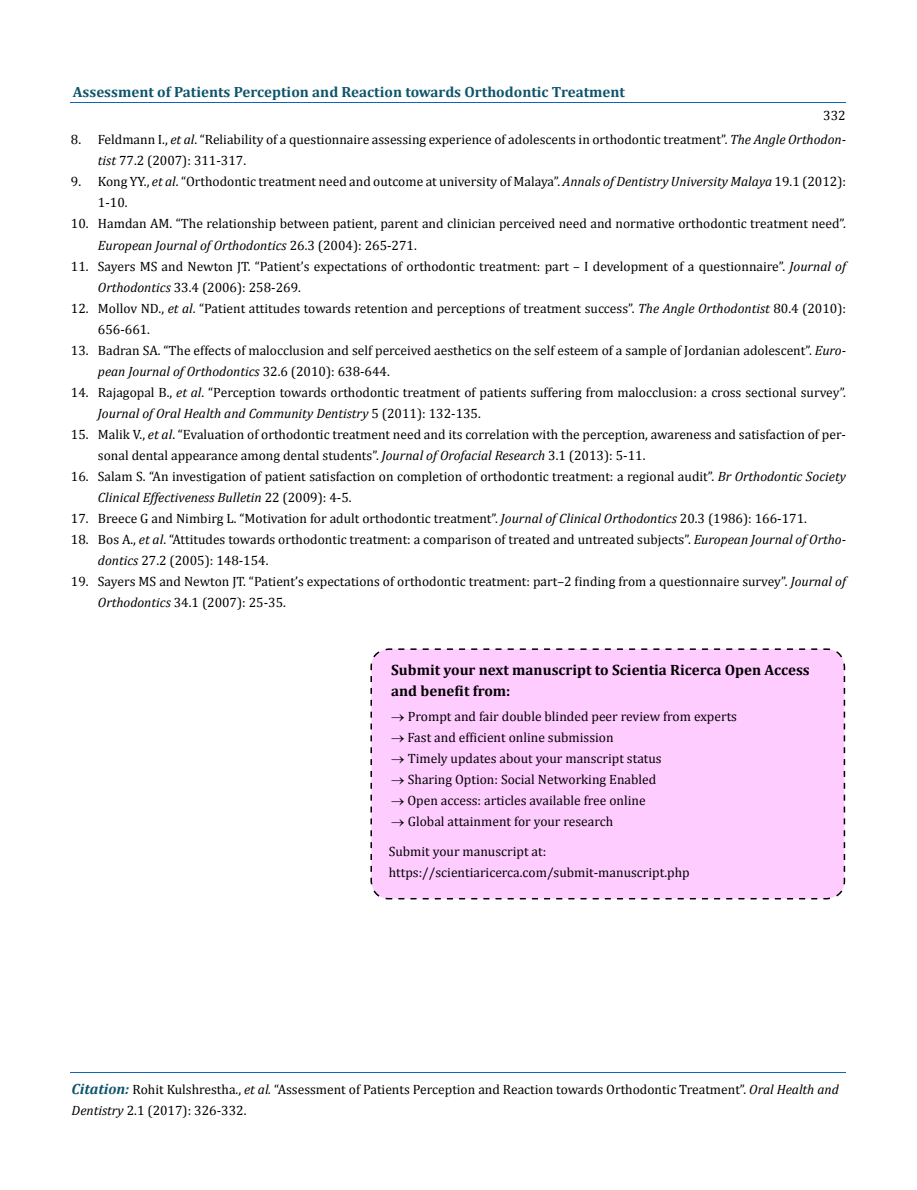
<style>
.page{position:relative;width:917px;height:1190px;background:#fff}
.page>*{position:absolute;margin:0;border:0;box-sizing:border-box;transform-origin:0 0}
.t1{font:700 15px/21px "Cambria";color:#000}
.t2{font:700 14.85px "Cambria";color:#0e546a}
.t3{font:13.5px/21px "Cambria";color:#000}
.s1{font-style:italic}
.s2{font-weight:700;font-style:italic;font-size:14.85px;color:#0e546a}
</style>
<div class="page">
<hr style="left:71px;top:1072px;width:775px;height:1px;background:#0d66b1">
<hr style="left:71px;top:103px;width:775px;height:1px;background:#0d66b1">
<div style="left:370px;top:648px;width:475px;height:252px;background:#fcf"></div>
<p class="t2" style="left:73px;top:83px;width:554px">Assessment of Patients Perception and Reaction towards Orthodontic Treatment</p>
<p class="t3" style="left:823px;top:105px;width:24px">332</p>
<p class="t3" style="left:98px;top:129px;width:749px;text-indent:-27px">8. Feldmann I., <span class="s1">et al</span>. “Reliability of a questionnaire assessing experience of adolescents in orthodontic treatment”. <span class="s1">The Angle Orthodon&shy;tist</span> 77.2 (2007): 311-317.</p>
<p class="t3" style="left:98px;top:171px;width:749px;text-indent:-27px">9. Kong YY., <span class="s1">et al</span>. “Orthodontic treatment need and outcome at university of Malaya”. <span class="s1">Annals of Dentistry University Malaya</span> 19.1 (2012):<br>1-10.</p>
<p class="t3" style="left:98px;top:213px;width:749px;text-indent:-27px">10. Hamdan AM. “The relationship between patient, parent and clinician perceived need and normative orthodontic treatment need”.<br><span class="s1">European Journal of Orthodontics</span> 26.3 (2004): 265-271.</p>
<p class="t3" style="left:98px;top:255px;width:749px;text-indent:-27px">11. Sayers MS and Newton JT. “Patient’s expectations of orthodontic treatment: part – I development of a questionnaire”. <span class="s1">Journal of<br>Orthodontics</span> 33.4 (2006): 258-269.</p>
<p class="t3" style="left:98px;top:297px;width:749px;text-indent:-27px">12. Mollov ND., <span class="s1">et al</span>. “Patient attitudes towards retention and perceptions of treatment success”. <span class="s1">The Angle Orthodontist</span> 80.4 (2010):<br>656-661.</p>
<p class="t3" style="left:98px;top:339px;width:749px;text-indent:-27px">13. Badran SA. “The effects of malocclusion and self perceived aesthetics on the self esteem of a sample of Jordanian adolescent”. <span class="s1">Euro&shy;pean Journal of Orthodontics</span> 32.6 (2010): 638-644.</p>
<p class="t3" style="left:98px;top:381px;width:749px;text-indent:-27px">14. Rajagopal B., <span class="s1">et al</span>. “Perception towards orthodontic treatment of patients suffering from malocclusion: a cross sectional survey”.<br><span class="s1">Journal of Oral Health and Community Dentistry</span> 5 (2011): 132-135.</p>
<p class="t3" style="left:98px;top:423px;width:749px;text-indent:-27px">15. Malik V., <span class="s1">et al</span>. “Evaluation of orthodontic treatment need and its correlation with the perception, awareness and satisfaction of per&shy;sonal dental appearance among dental students”. <span class="s1">Journal of Orofacial Research</span> 3.1 (2013): 5-11.</p>
<p class="t3" style="left:98px;top:465px;width:749px;text-indent:-27px">16. Salam S. “An investigation of patient satisfaction on completion of orthodontic treatment: a regional audit”. <span class="s1">Br Orthodontic Society<br>Clinical Effectiveness Bulletin</span> 22 (2009): 4-5.</p>
<p class="t3" style="left:71px;top:507px;width:737px">17. Breece G and Nimbirg L. “Motivation for adult orthodontic treatment”. <span class="s1">Journal of Clinical Orthodontics</span> 20.3 (1986): 166-171.</p>
<p class="t3" style="left:98px;top:528px;width:749px;text-indent:-27px">18. Bos A., <span class="s1">et al</span>. “Attitudes towards orthodontic treatment: a comparison of treated and untreated subjects”. <span class="s1">European Journal of Ortho&shy;dontics</span> 27.2 (2005): 148-154.</p>
<p class="t3" style="left:98px;top:570px;width:749px;text-indent:-27px">19. Sayers MS and Newton JT. “Patient’s expectations of orthodontic treatment: part–2 finding from a questionnaire survey”. <span class="s1">Journal of<br>Orthodontics</span> 34.1 (2007): 25-35.</p>
<p class="t1" style="left:391px;top:659px;width:420px">Submit your next manuscript to Scientia Ricerca Open Access and benefit from:</p>
<p class="t3" style="left:391px;top:706px;width:347px">→ Prompt and fair double blinded peer review from experts</p>
<p class="t3" style="left:391px;top:727px;width:224px">→ Fast and efficient online submission</p>
<p class="t3" style="left:391px;top:748px;width:272px">→ Timely updates about your manscript status</p>
<p class="t3" style="left:391px;top:769px;width:266px">→ Sharing Option: Social Networking Enabled</p>
<p class="t3" style="left:391px;top:790px;width:256px">→ Open access: articles available free online</p>
<p class="t3" style="left:389px;top:807px;width:226px;line-height:29.4px">→ Global attainment for your research<br>Submit your manuscript at:</p>
<p class="t3" style="left:389px;top:861px;width:302px">https://scientiaricerca.com/submit-manuscript.php</p>
<p class="t3" style="left:72px;top:1078px;width:768px"><span class="s2">Citation:</span> Rohit Kulshrestha., <span class="s1">et al.</span> “Assessment of Patients Perception and Reaction towards Orthodontic Treatment”. <span class="s1">Oral Health and<br>Dentistry</span> 2.1 (2017): 326-332.</p>
</div>
